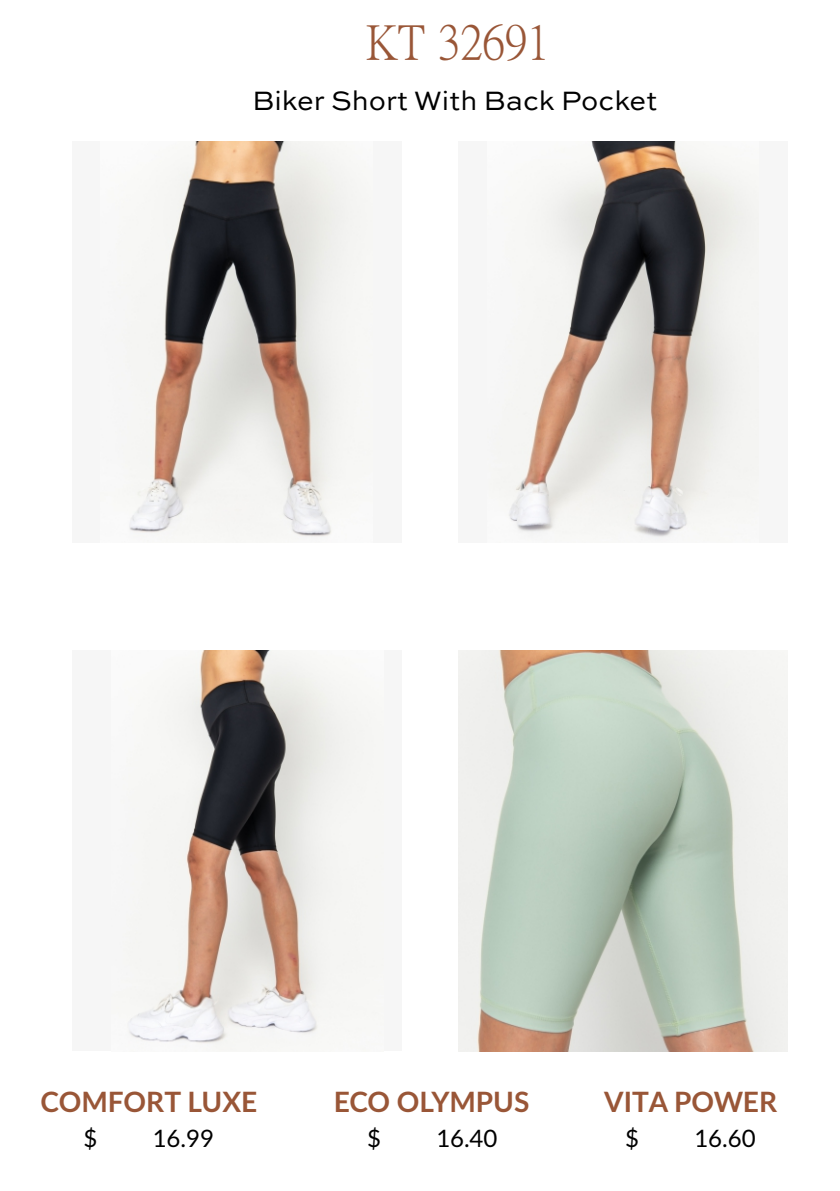
<style>
.page{position:relative;width:840px;height:1191px;background:#fff}
.page>*{position:absolute;margin:0;border:0;box-sizing:border-box;transform-origin:0 0}
.t1{font:48px "P Ming Li U Ext B";color:#995637}
.t2{font:700 28px "Lato";color:#995637}
.t3{font:28px "Sweet Sans Pro";color:#000}
.t4{font:24px "Lato";letter-spacing:-.005em;color:#000}
</style>
<div class="page">
<img style="left:458px;top:650px;width:329px;height:401px">
<div style="left:72px;top:142px;width:329px;height:401px;background:#f6f6f6"></div>
<img style="left:130px;top:142px;width:205px;height:394px">
<div style="left:72px;top:650px;width:329px;height:401px;background:#f6f6f6"></div>
<img style="left:130px;top:650px;width:202px;height:393px">
<div style="left:458px;top:142px;width:329px;height:401px;background:#f6f6f6"></div>
<img style="left:509px;top:142px;width:234px;height:395px">
<h1 class="t1" style="left:365px;top:18px;width:186px">KT 32691</h1>
<p class="t3" style="left:252px;top:89px;width:406px">Biker Short With Back Pocket</p>
<p class="t2" style="left:41px;top:1089px;width:218px">COMFORT LUXE</p>
<p class="t2" style="left:333px;top:1089px;width:197px">ECO OLYMPUS</p>
<p class="t2" style="left:603px;top:1089px;width:174px">VITA POWER</p>
<p class="t4" style="left:83px;top:1128px;width:15px">$</p>
<p class="t4" style="left:153px;top:1128px;width:63px">16.99</p>
<p class="t4" style="left:367px;top:1128px;width:15px">$</p>
<p class="t4" style="left:436px;top:1128px;width:62px">16.40</p>
<p class="t4" style="left:625px;top:1128px;width:15px">$</p>
<p class="t4" style="left:694px;top:1128px;width:63px">16.60</p>
</div>
